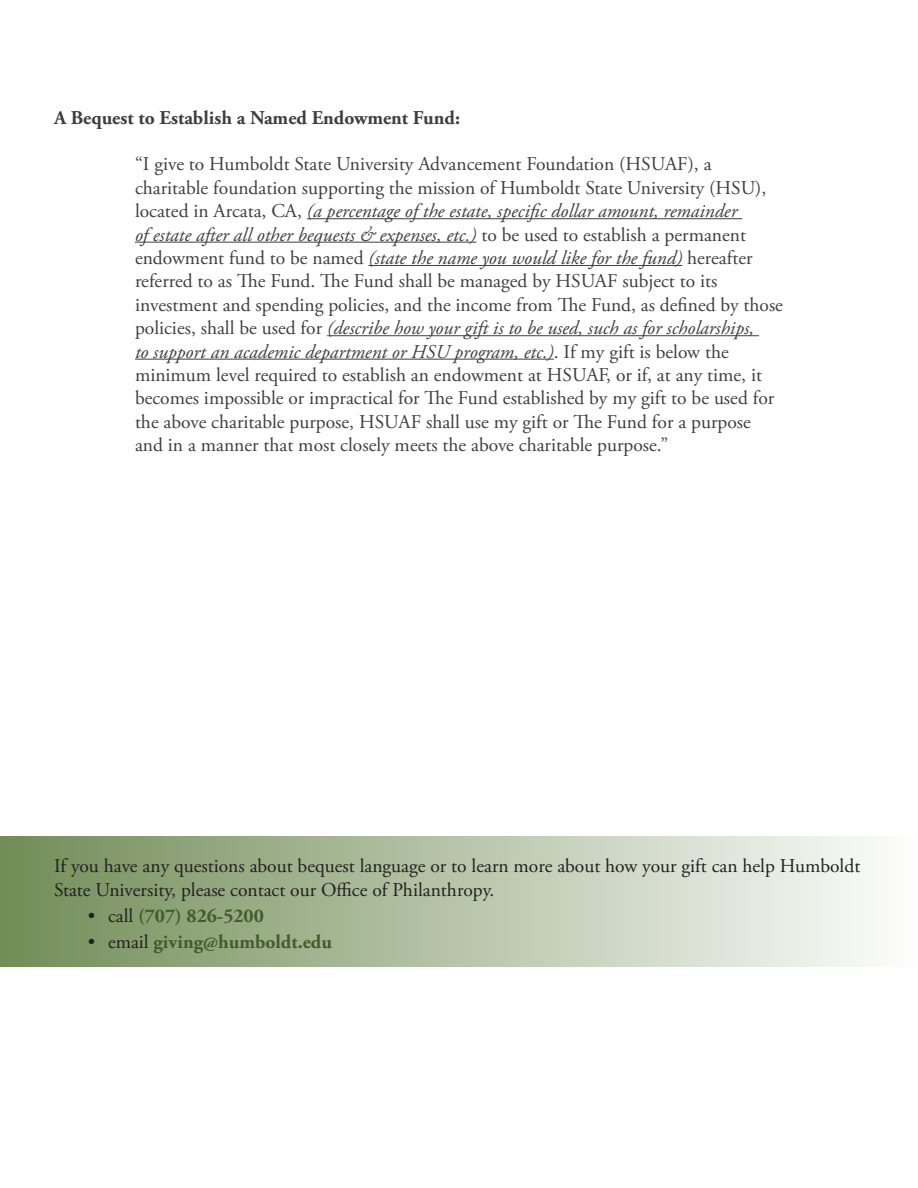
<style>
.page{position:relative;width:918px;height:1188px;background:#fff}
.page>*{position:absolute;margin:0;border:0;box-sizing:border-box;transform-origin:0 0}
.indented_quotes{font:19.5px/23.4px "Adobe Garamond Pro";color:#3e3e3f}
.body_text_black_over{font:19.5px/23.4px "Adobe Garamond Pro";color:#231f20}
.t1{font:700 19.5px "Adobe Garamond Pro";color:#415d2b}
.body_text{font:700 19.5px "Adobe Garamond Pro";color:#3e3e3f}
.s1{font-style:italic}
.s2{font-weight:400;color:#231f20}
</style>
<div class="page">
<div style="left:0;top:836px;width:918px;height:131px;background:linear-gradient(to right,#718c57,#fdfdfd)"></div>
<hr style="left:307px;top:218px;width:435px;height:1px;background:#3e3e3f">
<hr style="left:135px;top:242px;width:341px;height:1px;background:#3e3e3f">
<hr style="left:369px;top:265px;width:313px;height:1px;background:#3e3e3f">
<hr style="left:327px;top:335px;width:432px;height:1px;background:#3e3e3f">
<hr style="left:135px;top:359px;width:419px;height:1px;background:#3e3e3f">
<p class="body_text" style="left:54px;top:106px;width:408px">A Bequest to Establish a Named Endowment Fund:</p>
<p class="indented_quotes" style="left:135px;top:153px;width:650px">“I give to Humboldt State University Advancement Foundation (HSUAF), a charitable foundation supporting the mission of Humboldt State University (HSU), located in Arcata, CA, <span class="s1">(a percentage of the estate, specific dollar amount, remainder<br>of estate after all other bequests &amp; expenses, etc.)</span> to be used to establish a permanent endowment fund to be named <span class="s1">(state the name you would like for the fund)</span> hereafter referred to as The Fund. The Fund shall be managed by HSUAF subject to its investment and spending policies, and the income from The Fund, as defined by those policies, shall be used for <span class="s1">(describe how your gift is to be used, such as for scholarships,<br>to support an academic department or HSU program, etc.)</span>. If my gift is below the minimum level required to establish an endowment at HSUAF, or if, at any time, it becomes impossible or impractical for The Fund established by my gift to be used for the above charitable purpose, HSUAF shall use my gift or The Fund for a purpose and in a manner that most closely meets the above charitable purpose.”</p>
<p class="body_text_black_over" style="left:54px;top:855px;width:808px">If you have any questions about bequest language or to learn more about how your gift can help Humboldt<br>State University, please contact our Office of Philanthropy.</p>
<p class="t1" style="left:88px;top:905px;width:178px"><span class="s2">• call</span> (707) 826-5200</p>
<p class="t1" style="left:88px;top:931px;width:246px"><span class="s2">• email</span> giving@humboldt.edu</p>
</div>
